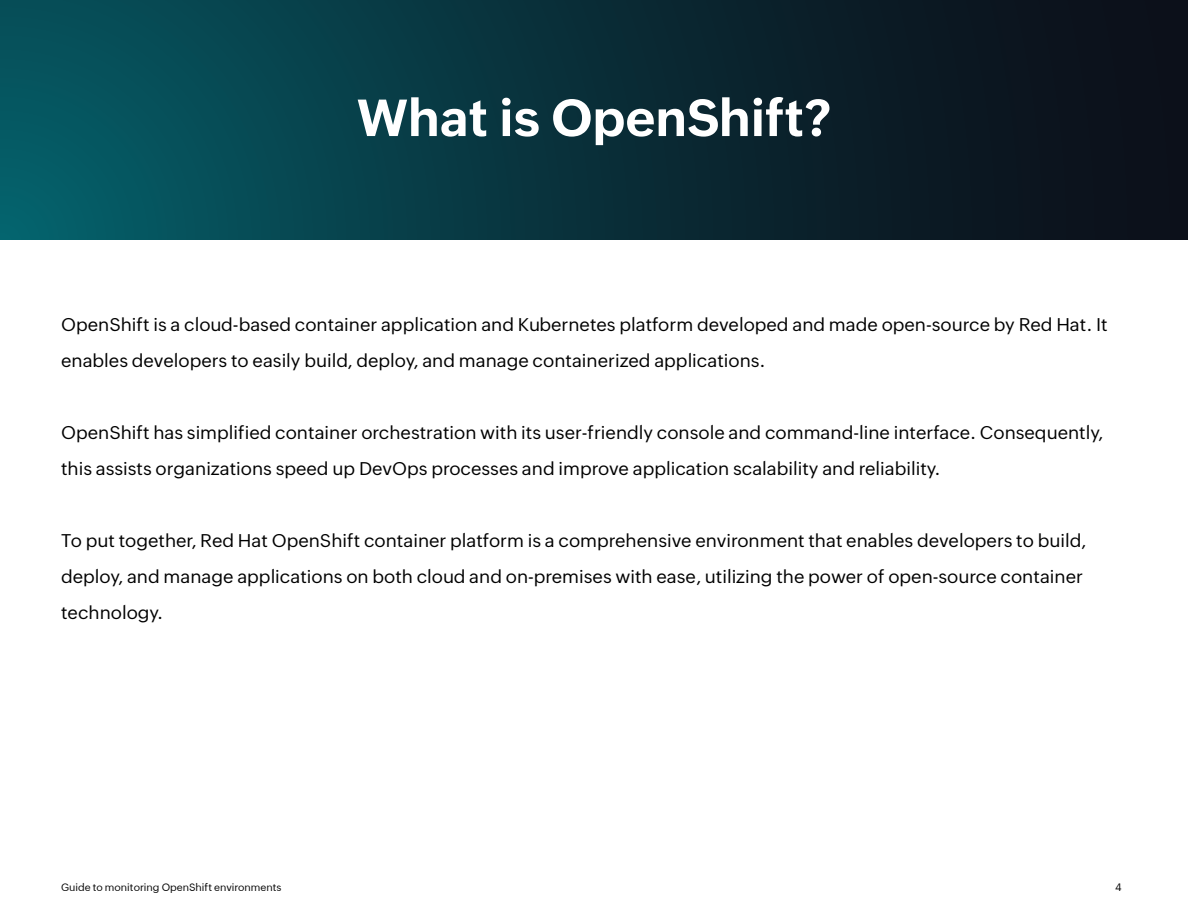
<style>
.page{position:relative;width:1188px;height:918px;background:#fff}
.page>*{position:absolute;margin:0;border:0;box-sizing:border-box;transform-origin:0 0}
.t1{font:700 51px "Zoho Puvi";color:#fff}
.t2{font:18px/36px "Zoho Puvi";color:#000}
.t3{font:10.5px "Zoho Puvi";color:#000}
</style>
<div class="page">
<div style="left:0;top:0;width:1188px;height:240px;background:linear-gradient(to right,#055963,#0d0913)"></div>
<h1 class="t1" style="left:357px;top:79px;width:476px">What is OpenShift?</h1>
<p class="t2" style="left:61px;top:305px;width:1048px">OpenShift is a cloud-based container application and Kubernetes platform developed and made open-source by Red Hat. It enables developers to easily build, deploy, and manage containerized applications.</p>
<p class="t2" style="left:61px;top:413px;width:1044px">OpenShift has simplified container orchestration with its user-friendly console and command-line interface. Consequently, this assists organizations speed up DevOps processes and improve application scalability and reliability.</p>
<p class="t2" style="left:61px;top:521px;width:1026px">To put together, Red Hat OpenShift container platform is a comprehensive environment that enables developers to build, deploy, and manage applications on both cloud and on-premises with ease, utilizing the power of open-source container technology.</p>
<p class="t3" style="left:61px;top:880px;width:222px">Guide to monitoring OpenShift environments</p>
<p class="t3" style="left:1115px;top:880px;width:8px">4</p>
</div>
